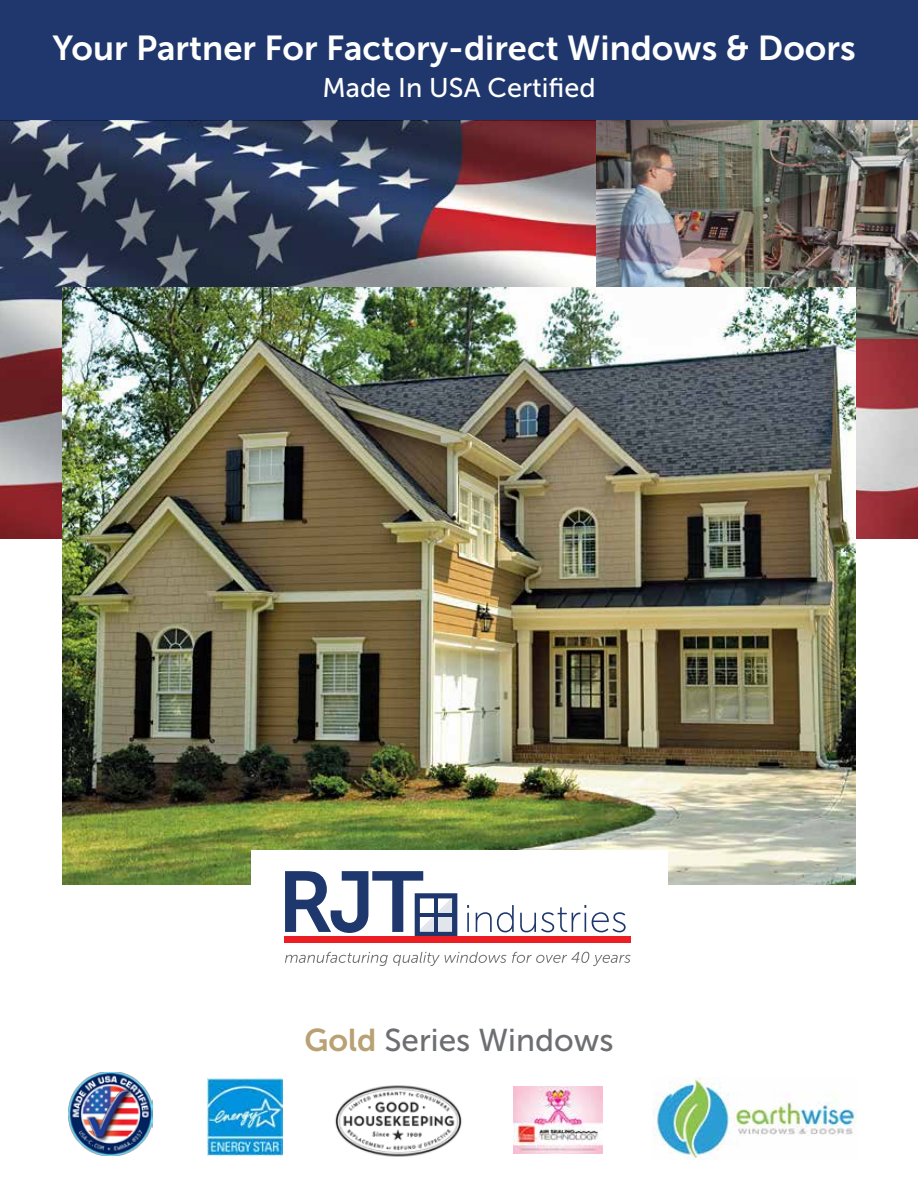
<style>
.page{position:relative;width:918px;height:1188px;background:#fff}
.page>*{position:absolute;margin:0;border:0;box-sizing:border-box;transform-origin:0 0}
.t1{font:34.5px "Museo Sans 700";color:#fff}
.t2{font:31.5px "Museo Sans 500";color:#6d6e71}
.t3{font:27px "Museo Sans 500";color:#fff}
.s1{font-family:"Museo Sans 700";color:#b8a173}
</style>
<div class="page">
<div style="left:0;top:0;width:918px;height:121px;background:#1f376c"></div>
<img style="left:0;top:121px;width:918px;height:418px">
<img style="left:597px;top:121px;width:321px;height:218px">
<img style="left:63px;top:287px;width:792px;height:598px">
<img style="left:208px;top:1079px;width:74px;height:76px">
<img style="left:652px;top:1077px;width:205px;height:81px">
<img style="left:69px;top:1073px;width:83px;height:82px">
<img style="left:335px;top:1085px;width:127px;height:72px">
<img style="left:514px;top:1086px;width:89px;height:67px">
<div style="left:251px;top:850px;width:416px;height:56px;background:#fff"></div>
<svg style="left:467px;top:905px;width:2px;height:27px"></svg>
<svg style="left:476px;top:905px;width:38px;height:27px"></svg>
<svg style="left:520px;top:905px;width:66px;height:27px"></svg>
<svg style="left:592px;top:912px;width:34px;height:20px"></svg>
<svg style="left:285px;top:952px;width:346px;height:14px"></svg>
<svg style="left:285px;top:871px;width:172px;height:66px"></svg>
<hr style="left:434px;top:897px;width:4px;height:35px;background:#1e376c">
<hr style="left:418px;top:913px;width:36px;height:3px;background:#1e376c">
<div style="left:284px;top:937px;width:347px;height:6px;background:#ed1d24"></div>
<p class="t1" style="left:53px;top:29px;width:805px">Your Partner For Factory-direct Windows &amp; Doors</p>
<p class="t3" style="left:322px;top:73px;width:275px">Made In USA Certified</p>
<p class="t2" style="left:304px;top:1023px;width:310px"><span class="s1">Gold</span> Series Windows</p>
</div>
